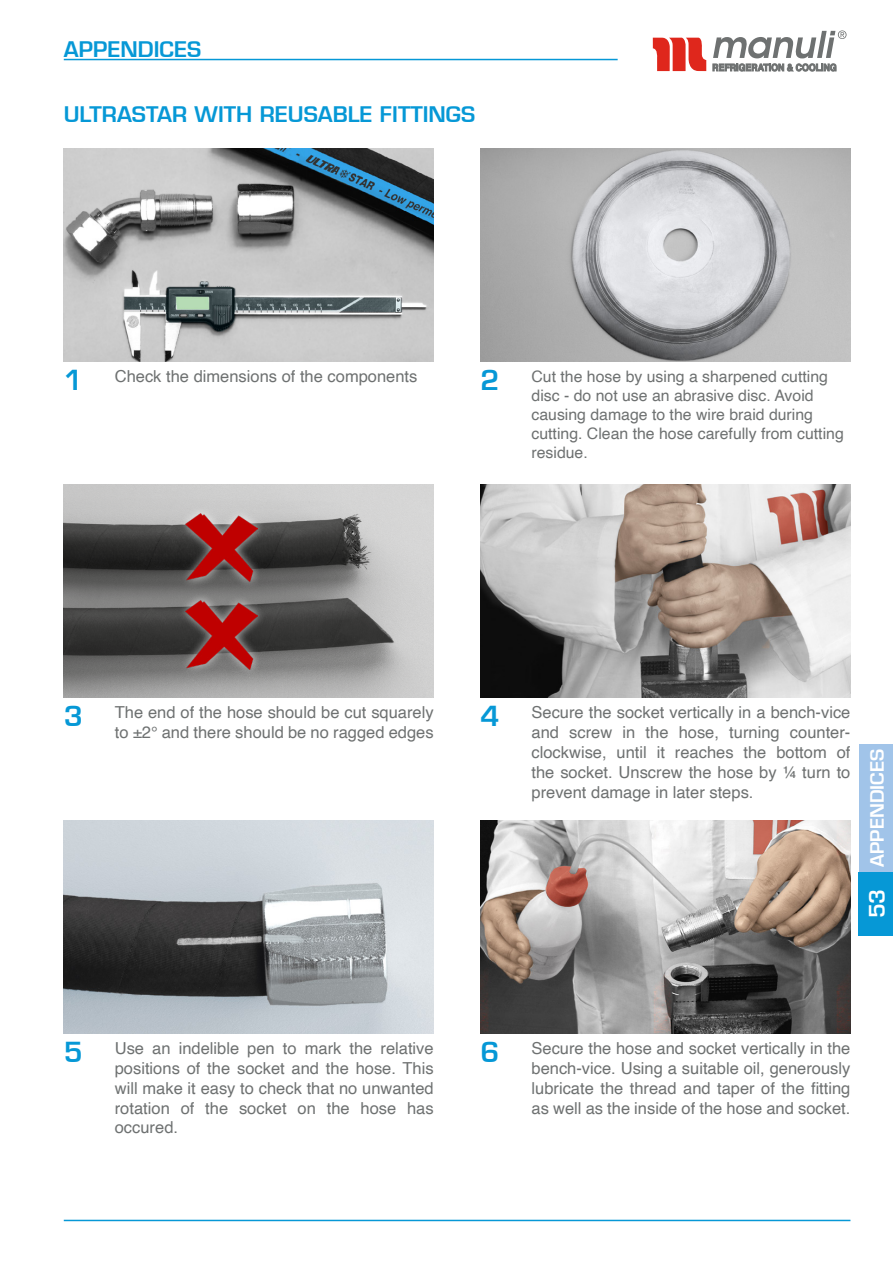
<style>
.page{position:relative;width:893px;height:1263px;background:#fff}
.page>*{position:absolute;margin:0;border:0;box-sizing:border-box;transform-origin:0 0}
.t1{font:600 21px "Eurostile";color:#0698d6}
.t2{font:600 18px "Eurostile";color:#fff}
.t3{font:16.5px/19.8px "Helvetica";color:#6e7171;text-align:justify}
.t4{font:15.9px/19px "Helvetica";color:#6e7171}
.s1{font-family:"Eurostile";font-weight:600;font-size:27px;color:#0698d6}
.s2{font-size:21px}
</style>
<div class="page">
<hr style="left:64px;top:1220px;width:786px;height:1px;background:#0698d6">
<div style="left:859px;top:872px;width:34px;height:63px;background:#0698d6"></div>
<div style="left:859px;top:744px;width:34px;height:128px;background:#a1c4e9"></div>
<svg style="left:653px;top:37px;width:53px;height:34px"></svg>
<svg style="left:713px;top:30px;width:133px;height:41px"></svg>
<hr style="left:64px;top:59px;width:554px;height:1px;background:#0698d6">
<img style="left:64px;top:149px;width:370px;height:212px">
<img style="left:480px;top:149px;width:370px;height:212px">
<img style="left:64px;top:485px;width:370px;height:212px">
<div style="left:177px;top:504px;width:89px;height:86px;background:#fff;opacity:.75"></div>
<img style="left:186px;top:513px;width:72px;height:69px">
<div style="left:177px;top:592px;width:89px;height:85px;background:#fff;opacity:.75"></div>
<img style="left:186px;top:600px;width:72px;height:69px">
<img style="left:480px;top:485px;width:370px;height:212px">
<img style="left:64px;top:821px;width:370px;height:212px">
<img style="left:480px;top:821px;width:370px;height:212px">
<p class="t1" style="left:64px;top:36px;width:139px">APPENDICES</p>
<p class="t1" style="left:64px;top:101px;width:413px">ULTRASTAR WITH REUSABLE FITTINGS</p>
<p class="t3" style="left:64px;top:367px;width:355px"><span class="s1">1</span> Check the dimensions of the components</p>
<p class="t4" style="left:531px;top:367px;width:314px;text-indent:-51px"><span class="s1">2</span> Cut the hose by using a sharpened cutting disc - do not use an abrasive disc. Avoid causing damage to the wire braid during cutting. Clean the hose carefully from cutting residue.</p>
<p class="t3" style="left:64px;top:703px;width:371px;text-align:right"><span class="s1">3</span> The end of the hose should be cut squarely to ±2° and there should be no ragged edges</p>
<p class="t3" style="left:531px;top:703px;width:320px;text-indent:-51px"><span class="s1">4</span> Secure the socket vertically in a bench-vice and screw in the hose, turning counter&shy;clockwise, until it reaches the bottom of the socket. Unscrew the hose by ¼ turn to prevent damage in later steps.</p>
<p class="t2" style="left:866px;top:918px;width:171px;rotate:-90deg"><span class="s2">53</span> APPENDICES</p>
<p class="t3" style="left:115px;top:1039px;width:320px;text-indent:-51px"><span class="s1">5</span> Use an indelible pen to mark the relative positions of the socket and the hose. This will make it easy to check that no unwanted rotation of the socket on the hose has occured.</p>
<p class="t3" style="left:531px;top:1039px;width:320px;text-indent:-51px"><span class="s1">6</span> Secure the hose and socket vertically in the bench-vice. Using a suitable oil, generously lubricate the thread and taper of the fitting as well as the inside of the hose and socket.</p>
</div>
